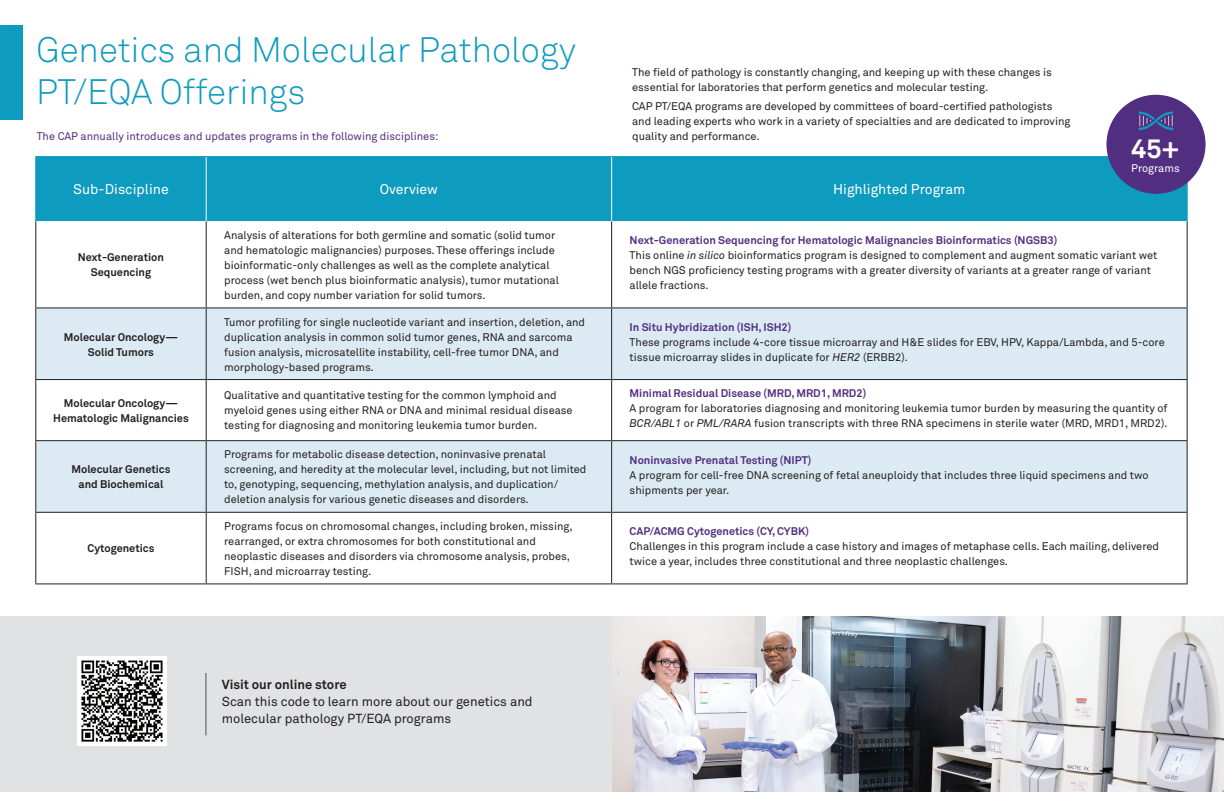
<style>
.page{position:relative;width:1224px;height:792px;background:#fff}
.page>*{position:absolute;margin:0;border:0;box-sizing:border-box;transform-origin:0 0}
.t1{font:300 35px "Akkurat Std";color:#0d9bbf}
.t2{font:700 26.6px "Akkurat Std";color:#fff}
.t3{font:14px "Akkurat Std";color:#fff}
.t4{font:13px/17px "Akkurat Std";color:#231f20}
.t5{font:700 13px "Akkurat Std";color:#231f20}
.t6{font:11px/15px "Akkurat Std";color:#231f20}
.t7{font:700 11px/15px "Akkurat Std";color:#231f20;text-align:center}
.t8{font:700 11px "Akkurat Std";color:#522e81}
.t9{font:11px "Akkurat Std";color:#522e81}
.t10{font:11px "Akkurat Std";color:#fff}
.s1{font-weight:700;color:#522e81}
.s2{font-style:italic}
</style>
<div class="page">
<img style="left:612px;top:616px;width:612px;height:176px">
<div style="left:36px;top:157px;width:1151px;height:64px;background:#0d9bbf"></div>
<svg style="left:36px;top:221px;width:1151px;height:362px"></svg>
<svg style="left:36px;top:308px;width:1151px;height:204px;fill:#dcebf3"></svg>
<hr style="left:35px;top:221px;width:1px;height:86px;background:#231f20">
<hr style="left:206px;top:221px;width:1px;height:86px;background:#231f20">
<hr style="left:611px;top:221px;width:1px;height:86px;background:#231f20">
<hr style="left:1187px;top:221px;width:1px;height:86px;background:#231f20">
<hr style="left:35px;top:307px;width:171px;height:1px;background:#231f20">
<hr style="left:35px;top:308px;width:1px;height:71px;background:#231f20">
<hr style="left:206px;top:307px;width:406px;height:1px;background:#231f20">
<hr style="left:206px;top:308px;width:1px;height:71px;background:#231f20">
<hr style="left:612px;top:307px;width:576px;height:1px;background:#231f20">
<hr style="left:611px;top:308px;width:1px;height:71px;background:#231f20">
<hr style="left:1187px;top:308px;width:1px;height:71px;background:#231f20">
<hr style="left:35px;top:379px;width:171px;height:1px;background:#231f20">
<hr style="left:35px;top:380px;width:1px;height:60px;background:#231f20">
<hr style="left:206px;top:379px;width:406px;height:1px;background:#231f20">
<hr style="left:206px;top:380px;width:1px;height:60px;background:#231f20">
<hr style="left:612px;top:379px;width:576px;height:1px;background:#231f20">
<hr style="left:611px;top:380px;width:1px;height:60px;background:#231f20">
<hr style="left:1187px;top:380px;width:1px;height:60px;background:#231f20">
<hr style="left:35px;top:440px;width:171px;height:1px;background:#231f20">
<hr style="left:35px;top:441px;width:1px;height:71px;background:#231f20">
<hr style="left:206px;top:440px;width:406px;height:1px;background:#231f20">
<hr style="left:206px;top:441px;width:1px;height:71px;background:#231f20">
<hr style="left:612px;top:440px;width:576px;height:1px;background:#231f20">
<hr style="left:611px;top:441px;width:1px;height:71px;background:#231f20">
<hr style="left:1187px;top:441px;width:1px;height:71px;background:#231f20">
<hr style="left:35px;top:512px;width:171px;height:1px;background:#231f20">
<hr style="left:35px;top:513px;width:1px;height:70px;background:#231f20">
<hr style="left:206px;top:512px;width:406px;height:1px;background:#231f20">
<hr style="left:206px;top:513px;width:1px;height:70px;background:#231f20">
<hr style="left:612px;top:512px;width:576px;height:1px;background:#231f20">
<hr style="left:611px;top:513px;width:1px;height:70px;background:#231f20">
<hr style="left:1187px;top:513px;width:1px;height:70px;background:#231f20">
<hr style="left:35px;top:583px;width:171px;height:1px;background:#231f20">
<hr style="left:206px;top:583px;width:406px;height:1px;background:#231f20">
<hr style="left:612px;top:583px;width:576px;height:1px;background:#231f20">
<hr style="left:206px;top:157px;width:1px;height:64px;background:#fff">
<hr style="left:611px;top:157px;width:1px;height:64px;background:#fff">
<hr style="left:35px;top:156px;width:171px;height:1px;background:#0d9bbf">
<hr style="left:35px;top:157px;width:1px;height:64px;background:#0d9bbf">
<hr style="left:206px;top:156px;width:406px;height:1px;background:#0d9bbf">
<hr style="left:612px;top:156px;width:576px;height:1px;background:#0d9bbf">
<hr style="left:1187px;top:157px;width:1px;height:64px;background:#0d9bbf">
<div style="left:0;top:26px;width:22px;height:94px;background:#0d9bbf"></div>
<div style="left:0;top:616px;width:612px;height:176px;background:#e1e2e3"></div>
<div style="left:1106px;top:95px;width:100px;height:99px;background:#522e81;border-radius:50%"></div>
<svg style="left:1139px;top:112px;width:34px;height:18px"></svg>
<img style="left:78px;top:657px;width:89px;height:89px">
<hr style="left:205px;top:673px;width:1px;height:62px;background:#231f20">
<p class="t1" style="left:36px;top:29px;width:541px">Genetics and Molecular Pathology</p>
<p class="t1" style="left:36px;top:71px;width:271px">PT/EQA Offerings</p>
<p class="t6" style="left:632px;top:64px;width:421px">The field of pathology is constantly changing, and keeping up with these changes is essential for laboratories that perform genetics and molecular testing.</p>
<p class="t6" style="left:632px;top:99px;width:440px">CAP PT/EQA programs are developed by committees of board-certified pathologists and leading experts who work in a variety of specialties and are dedicated to improving</p>
<p class="t9" style="left:37px;top:130px;width:403px">The CAP annually introduces and updates programs in the following disciplines:</p>
<p class="t6" style="left:632px;top:129px;width:129px">quality and performance.</p>
<p class="t3" style="left:73px;top:181px;width:97px">Sub-Discipline</p>
<p class="t3" style="left:380px;top:181px;width:60px">Overview</p>
<p class="t3" style="left:833px;top:181px;width:134px">Highlighted Program</p>
<p class="t2" style="left:1131px;top:133px;width:50px">45+</p>
<p class="t10" style="left:1131px;top:162px;width:50px">Programs</p>
<p class="t7" style="left:78px;top:250px;width:88px">Next-Generation<br>Sequencing</p>
<p class="t7" style="left:64px;top:329px;width:116px">Molecular Oncology—<br>Solid Tumors</p>
<p class="t6" style="left:224px;top:228px;width:336px">Analysis of alterations for both germline and somatic (solid tumor and hematologic malignancies) purposes. These offerings include bioinformatic-only challenges as well as the complete analytical process (wet bench plus bioinformatic analysis), tumor mutational burden, and copy number variation for solid tumors.</p>
<p class="t6" style="left:630px;top:233px;width:529px"><span class="s1">Next-Generation Sequencing for Hematologic Malignancies Bioinformatics (NGSB3)<br></span>This online <span class="s2">in silico</span> bioinformatics program is designed to complement and augment somatic variant wet bench NGS proficiency testing programs with a greater diversity of variants at a greater range of variant allele fractions.</p>
<p class="t6" style="left:224px;top:314px;width:363px">Tumor profiling for single nucleotide variant and insertion, deletion, and duplication analysis in common solid tumor genes, RNA and sarcoma fusion analysis, microsatellite instability, cell-free tumor DNA, and morphology-based programs.</p>
<p class="t8" style="left:630px;top:320px;width:163px">In Situ Hybridization (ISH, ISH2)</p>
<p class="t6" style="left:630px;top:335px;width:537px">These programs include 4-core tissue microarray and H&amp;E slides for EBV, HPV, Kappa/Lambda, and 5-core tissue microarray slides in duplicate for <span class="s2">HER2</span> (ERBB2).</p>
<p class="t7" style="left:53px;top:395px;width:137px">Molecular Oncology—<br>Hematologic Malignancies</p>
<p class="t6" style="left:224px;top:388px;width:350px">Qualitative and quantitative testing for the common lymphoid and myeloid genes using either RNA or DNA and minimal residual disease testing for diagnosing and monitoring leukemia tumor burden.</p>
<p class="t8" style="left:630px;top:387px;width:238px">Minimal Residual Disease (MRD, MRD1, MRD2)</p>
<p class="t6" style="left:630px;top:401px;width:539px">A program for laboratories diagnosing and monitoring leukemia tumor burden by measuring the quantity of<br><span class="s2">BCR/ABL1</span> or <span class="s2">PML/RARA</span> fusion transcripts with three RNA specimens in sterile water (MRD, MRD1, MRD2).</p>
<p class="t7" style="left:71px;top:462px;width:101px">Molecular Genetics and Biochemical</p>
<p class="t7" style="left:87px;top:541px;width:69px">Cytogenetics</p>
<p class="t6" style="left:224px;top:447px;width:364px">Programs for metabolic disease detection, noninvasive prenatal screening, and heredity at the molecular level, including, but not limited to, genotyping, sequencing, methylation analysis, and duplication/ deletion analysis for various genetic diseases and disorders.</p>
<p class="t8" style="left:630px;top:453px;width:183px">Noninvasive Prenatal Testing (NIPT)</p>
<p class="t6" style="left:630px;top:467px;width:521px">A program for cell-free DNA screening of fetal aneuploidy that includes three liquid specimens and two shipments per year.</p>
<p class="t6" style="left:224px;top:519px;width:350px">Programs focus on chromosomal changes, including broken, missing, rearranged, or extra chromosomes for both constitutional and neoplastic diseases and disorders via chromosome analysis, probes, FISH, and microarray testing.</p>
<p class="t8" style="left:630px;top:525px;width:181px">CAP/ACMG Cytogenetics (CY, CYBK)</p>
<p class="t6" style="left:630px;top:539px;width:531px">Challenges in this program include a case history and images of metaphase cells. Each mailing, delivered twice a year, includes three constitutional and three neoplastic challenges.</p>
<p class="t5" style="left:222px;top:677px;width:126px">Visit our online store</p>
<p class="t4" style="left:222px;top:693px;width:312px">Scan this code to learn more about our genetics and molecular pathology PT/EQA programs</p>
</div>
